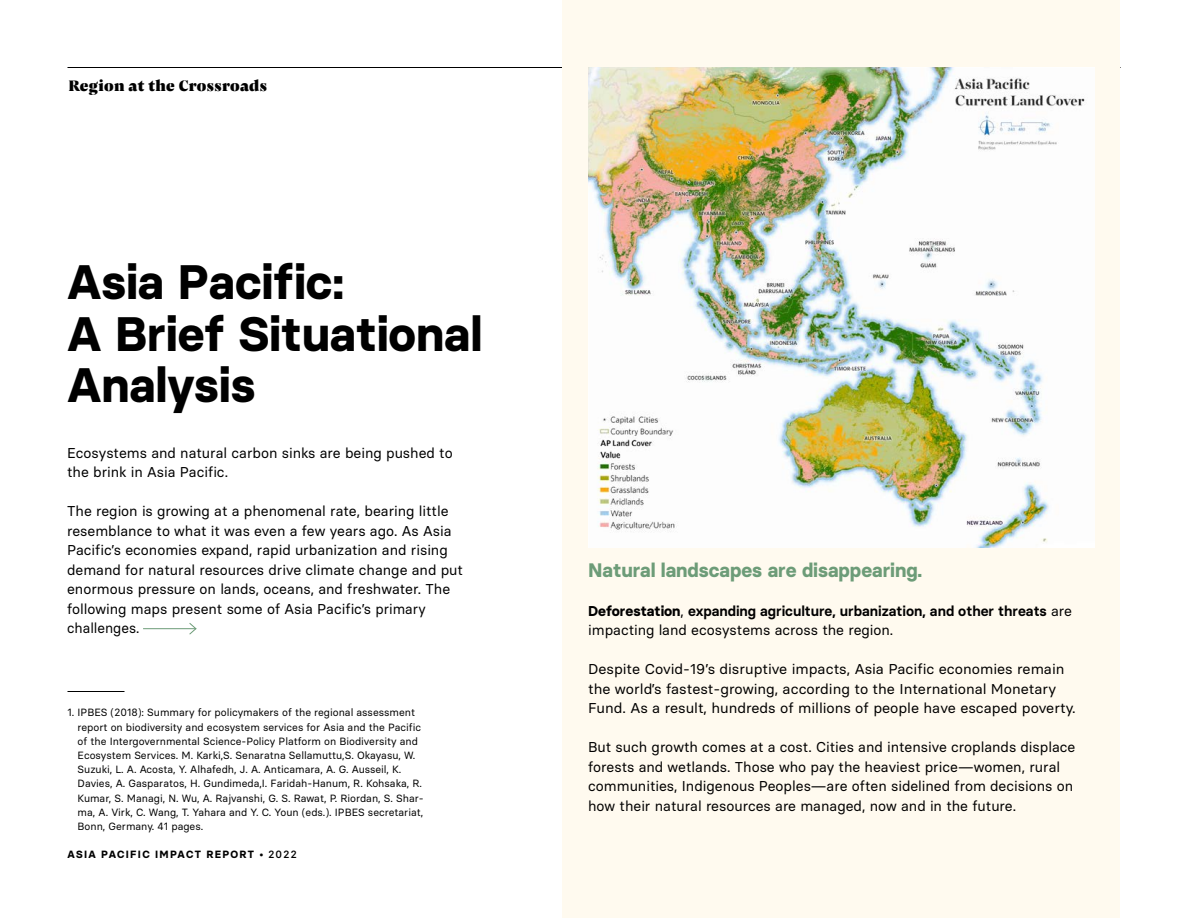
<style>
.page{position:relative;width:1188px;height:918px;background:#fff}
.page>*{position:absolute;margin:0;border:0;box-sizing:border-box;transform-origin:0 0}
.t1{font:700 48.3px/51.4px "Basier Square";color:#000}
.Main_Body_Copy{font:700 19.5px "Basier Square";color:#6d9c78}
.t2{font:900 15.9px "Pensum Display";letter-spacing:.02em;color:#000}
.Main_Body_Copy-2{font:14.25px/19.5px "Basier Square";color:#000}
.Main_Body_Copy-3{font:600 14.25px/19.5px "Basier Square";color:#000}
.Footnote{font:10.5px/14.2px "Basier Square";color:#000}
.t3{font:700 10.5px "Basier Square";letter-spacing:.12em;color:#000}
.s1{font-weight:500}
.s2{font-weight:700}
.s3{font-weight:400}
</style>
<div class="page">
<hr style="left:68px;top:67px;width:1052px;height:1px;background:#000">
<div style="left:562px;top:0;width:558px;height:918px;background:#fffaef"></div>
<img style="left:588px;top:68px;width:507px;height:480px">
<hr style="left:68px;top:691px;width:56px;height:1px;background:#000">
<hr style="left:143px;top:628px;width:53px;height:1px;background:#6d9c78">
<svg style="left:189px;top:623px;width:8px;height:12px"></svg>
<p class="t2" style="left:68px;top:74px;width:200px">Region at the Crossroads</p>
<p class="t1" style="left:67px;top:256px;width:416px">Asia Pacific:<br>A Brief Situational<br>Analysis</p>
<p class="Main_Body_Copy-2" style="left:67px;top:443px;width:387px">Ecosystems and natural carbon sinks are being pushed to the brink in Asia Pacific.</p>
<p class="Main_Body_Copy-2" style="left:67px;top:501px;width:397px">The region is growing at a phenomenal rate, bearing little resemblance to what it was even a few years ago. As Asia Pacific’s economies expand, rapid urbanization and rising demand for natural resources drive climate change and put enormous pressure on lands, oceans, and freshwater. The following maps present some of Asia Pacific’s primary</p>
<p class="Main_Body_Copy-2" style="left:67px;top:618px;width:74px">challenges.</p>
<p class="Footnote" style="left:78px;top:705px;width:348px;text-indent:-10px">1. IPBES (2018): Summary for policymakers of the regional assessment report on biodiversity and ecosystem services for Asia and the Pacific of the Intergovernmental Science-Policy Platform on Biodiversity and Ecosystem Services. M. Karki,S. Senaratna Sellamuttu,S. Okayasu, W.<br>Suzuki, L. A. Acosta, Y. Alhafedh, J. A. Anticamara, A. G. Ausseil, K.<br>Davies, A. Gasparatos, H. Gundimeda,I. Faridah-Hanum, R. Kohsaka, R.<br>Kumar, S. Managi, N. Wu, A. Rajvanshi, G. S. Rawat, P. Riordan, S. Shar&shy;ma, A. Virk, C. Wang, T. Yahara and Y. C. Youn (eds.). IPBES secretariat, Bonn, Germany. 41 pages.</p>
<p class="t3" style="left:68px;top:848px;width:231px">ASIA PACIFIC IMPACT REPORT • <span class="s1">2022</span></p>
<p class="Main_Body_Copy" style="left:588px;top:558px;width:336px">Natural landscapes are disappearing.</p>
<p class="Main_Body_Copy-3" style="left:588px;top:601px;width:485px"><span class="s2">Deforestation</span><span class="s3">,</span> expanding agriculture, urbanization, and other threats <span class="s3">are impacting land ecosystems across the region.</span></p>
<p class="Main_Body_Copy-2" style="left:588px;top:659px;width:489px">Despite Covid-19’s disruptive impacts, Asia Pacific economies remain the world’s fastest-growing, according to the International Monetary<br>Fund. As a result, hundreds of millions of people have escaped poverty.</p>
<p class="Main_Body_Copy-2" style="left:588px;top:737px;width:489px">But such growth comes at a cost. Cities and intensive croplands displace forests and wetlands. Those who pay the heaviest price—women, rural communities, Indigenous Peoples—are often sidelined from decisions on how their natural resources are managed, now and in the future.</p>
</div>
